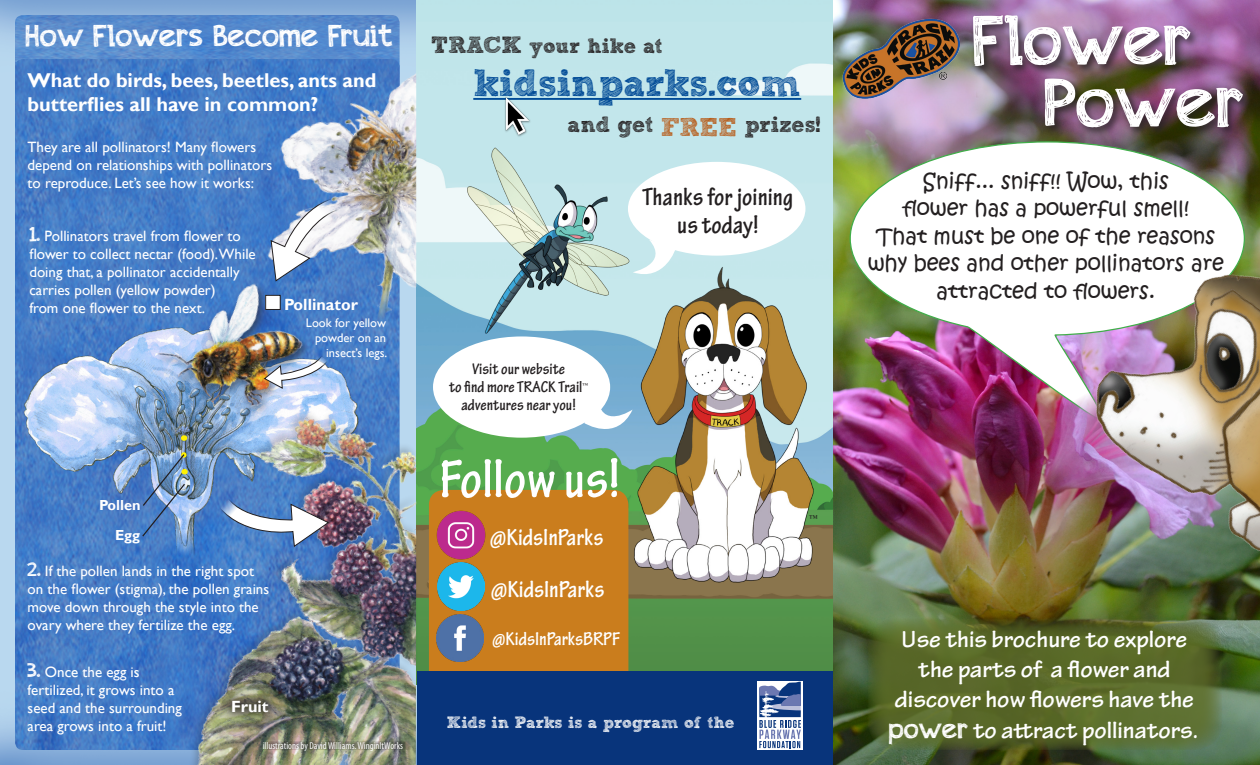
<style>
.page{position:relative;width:1260px;height:765px;background:#fff}
.page>*{position:absolute;margin:0;border:0;box-sizing:border-box;transform-origin:0 0}
.t1{font:68.75px "appleberry";color:#fff}
.t2{font:700 condensed 57.5px "Tekton Pro";color:#fff}
.t3{font:37.88px "Sketch Rockwell";color:#014b97}
.t4{font:30px "appleberry";color:#fff}
.t5{font:700 condensed 26.38px/28.5px "Tekton Pro";letter-spacing:.005em;color:#231f20;text-align:center}
.t6{font:700 25px/30.5px "Tekton Pro";color:#fff;text-align:center}
.t7{font:700 condensed 25px "Tekton Pro";color:#fff}
.t8{font:22px "Sketch Rockwell";color:#231f20}
.t9{font:21.25px/27.5px "Kristen ITC";color:#231f20;text-align:center}
.t10{font:20.75px "Sketch Rockwell";color:#231f20}
.t11{font:700 20px/24px "Gill Sans";color:#fff}
.t12{font:700 condensed 20px "Tekton Pro";color:#fff}
.t13{font:700 condensed 16.75px "Tekton Pro";letter-spacing:.005em;color:#231f20}
.t14{font:16.25px "Sketch Rockwell";color:#fff}
.t15{font:700 16.25px "Gill Sans";color:#fff}
.t16{font:15px/18px "Gill Sans";color:#fff}
.t17{font:700 14.5px "Gill Sans";color:#fff}
.t18{font:12.5px/15px "Gill Sans";color:#fff;text-align:right}
.t19{font:condensed 10px "Myriad Pro";color:#fff}
.t20{font:8.75px "Times New Roman";color:#231f20}
.t21{font:5.75px "Times New Roman";color:#231f20}
.s1{font-family:"appleberry";font-size:20px}
.s2{font-size:23.25px}
.s3{font-size:25.62px;color:#b75c1a}
.s4{font-family:"appleberry";font-weight:400;font-size:26.25px}
</style>
<div class="page">
<img style="left:832px;top:0;width:428px;height:765px">
<img style="left:849px;top:141px;width:397px;height:281px">
<div style="left:970px;top:13px;width:231px;height:64px;background:#231f20;opacity:.75"></div>
<img style="left:840px;top:16px;width:121px;height:89px">
<svg style="left:868px;top:618px;width:354px;height:132px;fill:#596929"></svg>
<img style="left:1058px;top:168px;width:202px;height:389px">
<div style="left:1042px;top:75px;width:211px;height:63px;background:#231f20;opacity:.75"></div>
<img style="left:417px;top:0;width:415px;height:672px">
<hr style="left:473px;top:98px;width:328px;height:2px;background:#014b97">
<div style="left:429px;top:490px;width:199px;height:211px;background:#ca7d1d;border-radius:15px"></div>
<img style="left:436px;top:615px;width:48px;height:47px">
<img style="left:437px;top:563px;width:47px;height:47px">
<img style="left:436px;top:510px;width:50px;height:50px">
<div style="left:417px;top:672px;width:415px;height:93px;background:#08347b"></div>
<img style="left:553px;top:253px;width:279px;height:332px">
<div style="left:628px;top:162px;width:177px;height:94px;background:#fff;border-radius:50%"></div>
<svg style="left:633px;top:240px;width:43px;height:42px"></svg>
<img style="left:501px;top:93px;width:31px;height:46px">
<div style="left:433px;top:336px;width:177px;height:102px;background:#fff;border-radius:50%"></div>
<svg style="left:584px;top:395px;width:49px;height:48px"></svg>
<img style="left:464px;top:143px;width:168px;height:196px">
<div style="left:757px;top:681px;width:46px;height:68px;background:#fff"></div>
<svg style="left:759px;top:681px;width:42px;height:67px"></svg>
<img style="left:15px;top:15px;width:385px;height:44px">
<img style="left:15px;top:59px;width:385px;height:691px">
<img style="left:236px;top:64px;width:180px;height:289px">
<img style="left:22px;top:295px;width:336px;height:291px">
<img style="left:136px;top:266px;width:185px;height:87px">
<div style="left:266px;top:295px;width:14px;height:14px;background:#fff"></div>
<div style="left:265px;top:295px;width:16px;height:15px;border:1px solid #231f20"></div>
<img style="left:113px;top:353px;width:303px;height:412px">
<div style="left:220px;top:689px;width:60px;height:35px;background:#231f20;opacity:.75"></div>
<svg style="left:270px;top:195px;width:77px;height:87px"></svg>
<img style="left:218px;top:496px;width:112px;height:52px">
<img style="left:264px;top:355px;width:65px;height:34px">
<svg style="left:263px;top:741px;width:148px;height:9px"></svg>
<p class="t4" style="left:26px;top:15px;width:368px">How Flowers Become Fruit</p>
<p class="t11" style="left:28px;top:69px;width:350px">What do birds, bees, beetles, ants and butterflies all have in common?</p>
<p class="t16" style="left:28px;top:139px;width:246px">They are all pollinators! Many flowers depend on relationships with pollinators to reproduce. Let’s see how it works:</p>
<p class="t16" style="left:29px;top:227px;width:228px"><span class="s1">1.</span> Pollinators travel from flower to flower to collect nectar (food).While doing that, a pollinator accidentally carries pollen (yellow powder)</p>
<p class="t16" style="left:29px;top:299px;width:177px">from one flower to the next.</p>
<p class="t15" style="left:284px;top:295px;width:75px">Pollinator</p>
<p class="t18" style="left:306px;top:316px;width:83px">Look for yellow powder on an insect’s legs.</p>
<p class="t17" style="left:99px;top:497px;width:43px">Pollen</p>
<p class="t17" style="left:115px;top:526px;width:27px">Egg</p>
<p class="t16" style="left:28px;top:563px;width:243px"><span class="s1">2.</span> If the pollen lands in the right spot on the flower (stigma), the pollen grains move down through the style into the ovary where they fertilize the egg.</p>
<p class="t16" style="left:28px;top:663px;width:156px"><span class="s1">3.</span> Once the egg is fertilized, it grows into a seed and the surrounding area grows into a fruit!</p>
<p class="t15" style="left:231px;top:697px;width:39px">Fruit</p>
<p class="t19" style="left:263px;top:740px;width:142px">illustrations by David Williams. WinginItWorks</p>
<p class="t10" style="left:431px;top:35px;width:232px"><span class="s2">TRACK</span> your hike at</p>
<p class="t3" style="left:473px;top:62px;width:329px">kidsinparks.com</p>
<p class="t8" style="left:568px;top:113px;width:254px">and get <span class="s3">FREE</span> prizes!</p>
<p class="t5" style="left:643px;top:183px;width:152px">Thanks for joining us today!</p>
<p class="t13" style="left:472px;top:359px;width:95px">Visit our website</p>
<p class="t13" style="left:449px;top:377px;width:135px">to find more TRACK Trail</p>
<p class="t21" style="left:583px;top:381px;width:7px">™</p>
<p class="t13" style="left:461px;top:395px;width:116px">adventures near you!</p>
<p class="t2" style="left:439px;top:445px;width:182px">Follow us!</p>
<p class="t7" style="left:490px;top:523px;width:115px">@KidsInParks</p>
<p class="t7" style="left:491px;top:574px;width:115px">@KidsInParks</p>
<p class="t12" style="left:493px;top:627px;width:129px">@KidsInParksBRPF</p>
<p class="t14" style="left:447px;top:713px;width:289px">Kids in Parks is a program of the</p>
<p class="t20" style="left:809px;top:512px;width:10px">™</p>
<p class="t1" style="left:973px;top:-9px;width:221px">Flower</p>
<p class="t1" style="left:1044px;top:54px;width:202px">Power</p>
<p class="t9" style="left:923px;top:168px;width:248px">Sniff... sniff!! Wow, this</p>
<p class="t9" style="left:903px;top:195px;width:288px">flower has a powerful smell!</p>
<p class="t9" style="left:868px;top:223px;width:358px">That must be one of the reasons why bees and other pollinators are attracted to flowers.</p>
<p class="t6" style="left:889px;top:624px;width:311px">Use this brochure to explore the parts of a flower and discover how flowers have the <span class="s4">power</span> to attract pollinators.</p>
</div>
